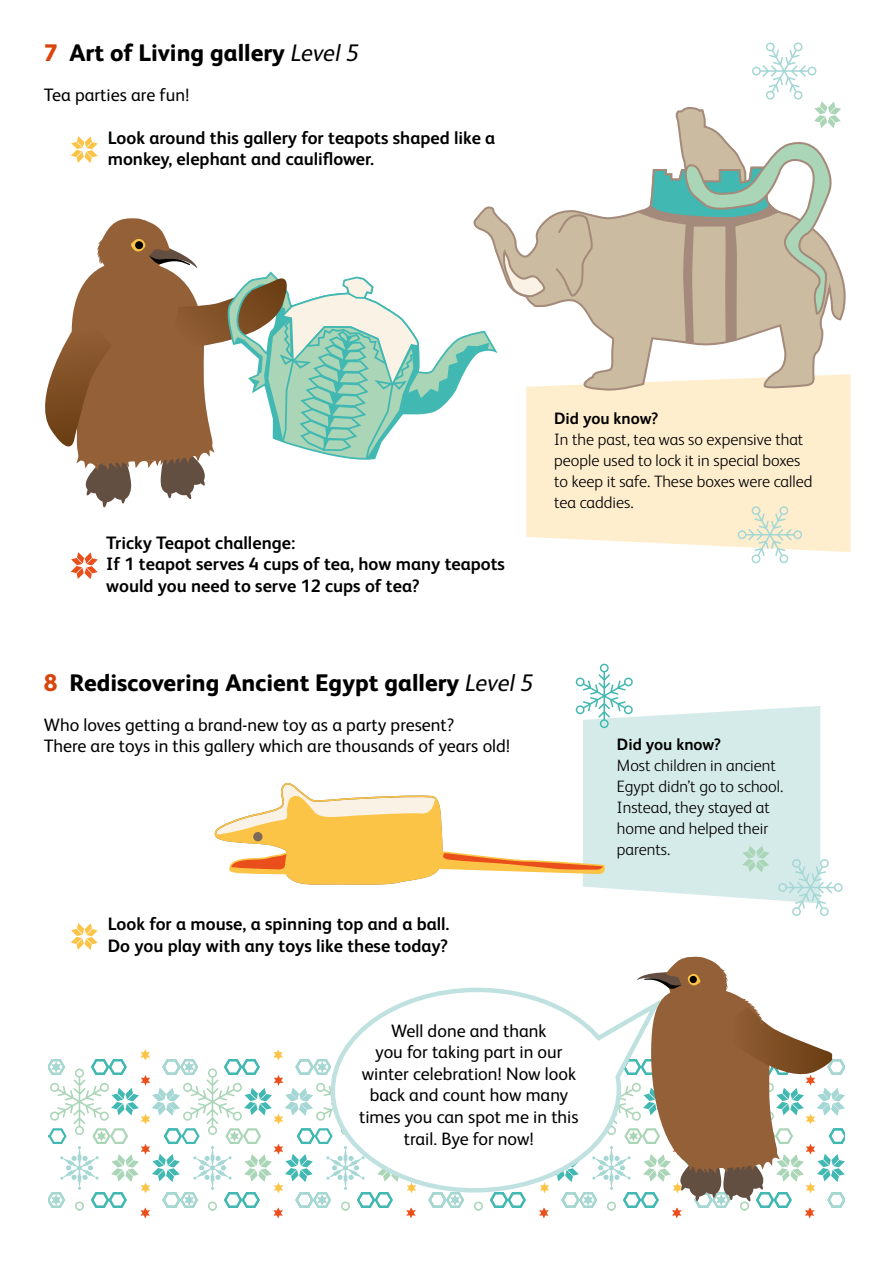
<style>
.page{position:relative;width:893px;height:1263px;background:#fff}
.page>*{position:absolute;margin:0;border:0;box-sizing:border-box;transform-origin:0 0}
.t1{font:800 24px "FS Albert Pro";color:#000}
.t2{font:700 18px/21.6px "FS Albert Pro";color:#000}
.t3{font:18px/21.6px "FS Albert Pro";color:#000}
.t4{font:300 16.5px/21px "FS Albert Pro";color:#000}
.t5{font:700 16.5px "FS Albert Pro";color:#000}
.s1{color:#d8450d}
.s2{font-weight:400;font-style:italic}
</style>
<div class="page">
<svg style="left:49px;top:1058px;width:795px;height:152px"></svg>
<div style="left:526px;top:374px;width:324px;height:178px;background:#ffeece"></div>
<div style="left:583px;top:706px;width:237px;height:195px;background:#d5ebe9"></div>
<svg style="left:476px;top:206px;width:371px;height:198px"></svg>
<svg style="left:554px;top:212px;width:39px;height:87px;background:#c7b69c"></svg>
<svg style="left:214px;top:781px;width:393px;height:104px"></svg>
<svg style="left:45px;top:217px;width:502px;height:291px"></svg>
<svg style="left:328px;top:987px;width:309px;height:208px"></svg>
<svg style="left:637px;top:956px;width:195px;height:245px"></svg>
<svg style="left:637px;top:42px;width:204px;height:302px"></svg>
<svg style="left:778px;top:859px;width:65px;height:57px"></svg>
<svg style="left:742px;top:845px;width:27px;height:27px"></svg>
<svg style="left:738px;top:506px;width:64px;height:57px"></svg>
<svg style="left:575px;top:664px;width:58px;height:64px"></svg>
<svg style="left:137px;top:1049px;width:16px;height:13px"></svg>
<svg style="left:270px;top:1049px;width:16px;height:13px"></svg>
<svg style="left:138px;top:1204px;width:15px;height:14px"></svg>
<svg style="left:271px;top:1204px;width:15px;height:15px"></svg>
<svg style="left:404px;top:1205px;width:15px;height:13px"></svg>
<svg style="left:538px;top:1203px;width:15px;height:16px"></svg>
<svg style="left:671px;top:1203px;width:15px;height:16px"></svg>
<svg style="left:802px;top:1204px;width:15px;height:15px"></svg>
<svg style="left:71px;top:136px;width:27px;height:27px"></svg>
<svg style="left:71px;top:552px;width:27px;height:27px"></svg>
<svg style="left:71px;top:923px;width:27px;height:27px"></svg>
<h1 class="t1" style="left:44px;top:34px;width:317px"><span class="s1">7</span> Art of Living gallery <span class="s2">Level 5</span></h1>
<p class="t3" style="left:44px;top:82px;width:147px">Tea parties are fun!</p>
<p class="t2" style="left:108px;top:126px;width:389px">Look around this gallery for teapots shaped like a monkey, elephant and cauliflower.</p>
<p class="t2" style="left:106px;top:531px;width:400px">Tricky Teapot challenge:<br>If 1 teapot serves 4 cups of tea, how many teapots would you need to serve 12 cups of tea?</p>
<p class="t5" style="left:554px;top:407px;width:106px">Did you know?</p>
<p class="t4" style="left:554px;top:428px;width:260px">In the past, tea was so expensive that people used to lock it in special boxes to keep it safe. These boxes were called tea caddies.</p>
<h1 class="t1" style="left:44px;top:664px;width:491px"><span class="s1">8</span> Rediscovering Ancient Egypt gallery <span class="s2">Level 5</span></h1>
<p class="t3" style="left:44px;top:712px;width:468px">Who loves getting a brand-new toy as a party present?<br>There are toys in this gallery which are thousands of years old!</p>
<p class="t2" style="left:108px;top:912px;width:343px">Look for a mouse, a spinning top and a ball.<br>Do you play with any toys like these today?</p>
<p class="t5" style="left:617px;top:733px;width:106px">Did you know?</p>
<p class="t4" style="left:617px;top:754px;width:168px">Most children in ancient<br>Egypt didn’t go to school.<br>Instead, they stayed at home and helped their parents.</p>
<p class="t3" style="left:359px;top:1018px;width:221px;text-align:center">Well done and thank<br>you for taking part in our winter celebration! Now look back and count how many times you can spot me in this trail. Bye for now!</p>
</div>
